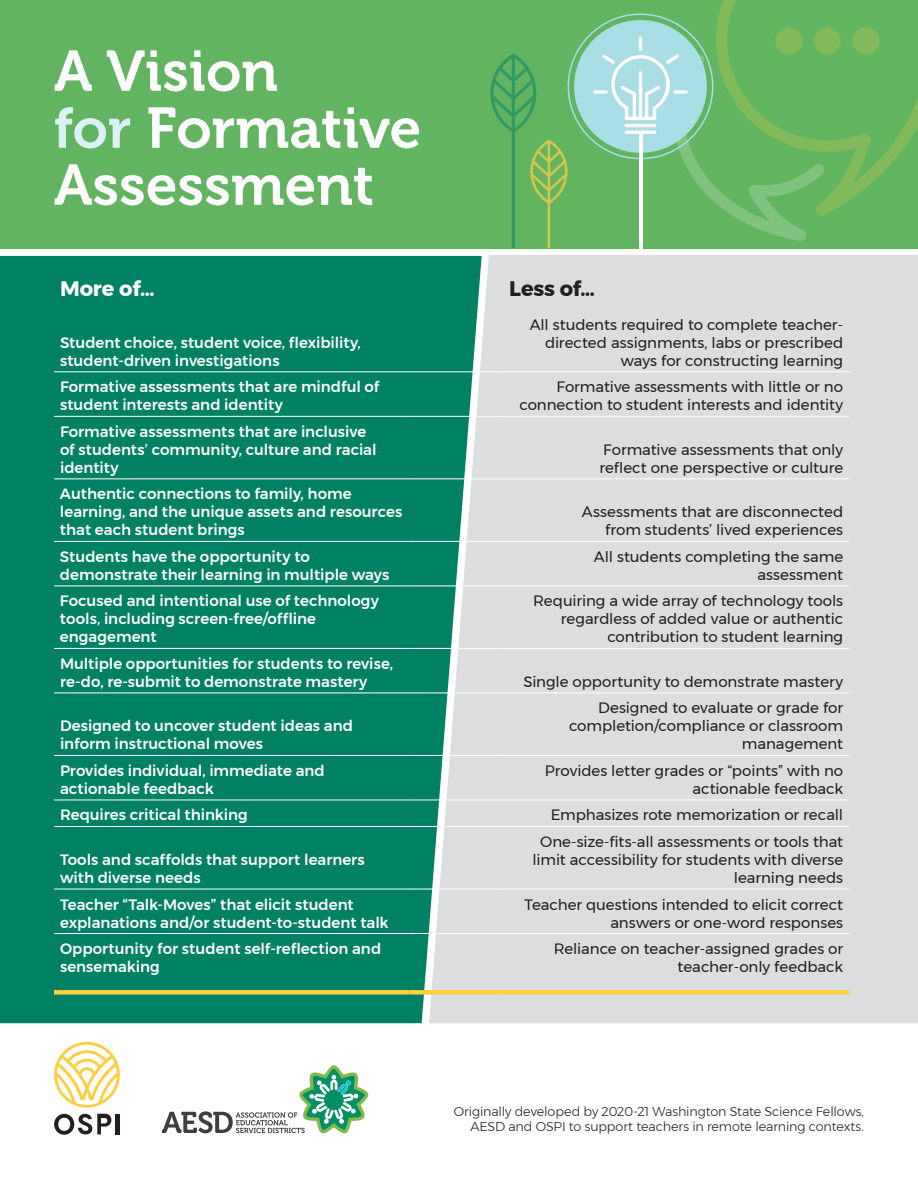
<style>
.page{position:relative;width:918px;height:1188px;background:#fff}
.page>*{position:absolute;margin:0;border:0;box-sizing:border-box;transform-origin:0 0}
.t1{font:57px/57px "Museo 700";color:#fff}
.t2{font:700 21px "Montserrat";letter-spacing:-.005em;color:#fff}
.t3{font:700 21px "Montserrat";letter-spacing:-.005em;color:#231f20}
.t4{font:500 15px/18px "Montserrat";color:#fff}
.t5{font:15px/18px "Montserrat";letter-spacing:-.005em;color:#231f20;text-align:right}
.t6{font:300 12.75px/15.3px "Montserrat";letter-spacing:-.01em;color:#231f20;text-align:right}
.s1{color:#dbf1f4}
</style>
<div class="page">
<div style="left:0;top:0;width:918px;height:248px;background:#63b461"></div>
<svg style="left:719px;top:0;width:199px;height:215px"></svg>
<div style="left:814px;top:27px;width:27px;height:27px;background:#81b95b;border-radius:50%"></div>
<div style="left:852px;top:27px;width:28px;height:27px;background:#81b95b;border-radius:50%"></div>
<div style="left:0;top:256px;width:429px;height:767px;background:#008164"></div>
<svg style="left:54px;top:1042px;width:66px;height:66px"></svg>
<svg style="left:54px;top:1114px;width:57px;height:21px"></svg>
<hr style="left:116px;top:1114px;width:4px;height:20px;background:#231f20">
<svg style="left:162px;top:1065px;width:206px;height:68px"></svg>
<svg style="left:490px;top:13px;width:335px;height:235px"></svg>
<div style="left:429px;top:255px;width:489px;height:768px;background:#dcdddf"></div>
<hr style="left:54px;top:372px;width:354px;height:1px;background:#fff">
<hr style="left:408px;top:372px;width:95px;height:1px;background:#fff">
<hr style="left:503px;top:372px;width:346px;height:1px;background:#fff">
<hr style="left:54px;top:416px;width:354px;height:1px;background:#fff">
<hr style="left:408px;top:416px;width:95px;height:1px;background:#fff">
<hr style="left:503px;top:416px;width:346px;height:1px;background:#fff">
<hr style="left:54px;top:479px;width:354px;height:1px;background:#fff">
<hr style="left:408px;top:479px;width:95px;height:1px;background:#fff">
<hr style="left:503px;top:479px;width:346px;height:1px;background:#fff">
<hr style="left:54px;top:541px;width:354px;height:1px;background:#fff">
<hr style="left:408px;top:541px;width:95px;height:1px;background:#fff">
<hr style="left:503px;top:541px;width:346px;height:1px;background:#fff">
<hr style="left:54px;top:586px;width:354px;height:1px;background:#fff">
<hr style="left:408px;top:586px;width:95px;height:1px;background:#fff">
<hr style="left:503px;top:586px;width:346px;height:1px;background:#fff">
<hr style="left:54px;top:648px;width:354px;height:1px;background:#fff">
<hr style="left:408px;top:648px;width:95px;height:1px;background:#fff">
<hr style="left:503px;top:648px;width:346px;height:1px;background:#fff">
<hr style="left:54px;top:693px;width:354px;height:1px;background:#fff">
<hr style="left:408px;top:693px;width:95px;height:1px;background:#fff">
<hr style="left:503px;top:693px;width:346px;height:1px;background:#fff">
<hr style="left:54px;top:755px;width:354px;height:1px;background:#fff">
<hr style="left:408px;top:755px;width:95px;height:1px;background:#fff">
<hr style="left:503px;top:755px;width:346px;height:1px;background:#fff">
<hr style="left:54px;top:800px;width:354px;height:1px;background:#fff">
<hr style="left:408px;top:800px;width:95px;height:1px;background:#fff">
<hr style="left:503px;top:800px;width:346px;height:1px;background:#fff">
<hr style="left:54px;top:826px;width:354px;height:1px;background:#fff">
<hr style="left:408px;top:826px;width:95px;height:1px;background:#fff">
<hr style="left:503px;top:826px;width:346px;height:1px;background:#fff">
<hr style="left:54px;top:889px;width:354px;height:1px;background:#fff">
<hr style="left:408px;top:889px;width:95px;height:1px;background:#fff">
<hr style="left:503px;top:889px;width:346px;height:1px;background:#fff">
<hr style="left:54px;top:933px;width:354px;height:1px;background:#fff">
<hr style="left:408px;top:933px;width:95px;height:1px;background:#fff">
<hr style="left:503px;top:933px;width:346px;height:1px;background:#fff">
<div style="left:54px;top:990px;width:354px;height:5px;background:#ffcf43"></div>
<div style="left:408px;top:990px;width:95px;height:5px;background:#ffcf43"></div>
<div style="left:503px;top:990px;width:346px;height:5px;background:#ffcf43"></div>
<p class="t1" style="left:54px;top:43px;width:369px">A Vision<br><span class="s1">for</span> Formative<br>Assessment</p>
<p class="t2" style="left:60px;top:271px;width:96px">More of…</p>
<p class="t3" style="left:509px;top:271px;width:87px">Less of…</p>
<p class="t4" style="left:60px;top:333px;width:302px">Student choice, student voice, flexibility, student-driven investigations</p>
<p class="t5" style="left:530px;top:315px;width:315px">All students required to complete teacher&shy;directed assignments, labs or prescribed ways for constructing learning</p>
<p class="t4" style="left:60px;top:378px;width:321px">Formative assessments that are mindful of student interests and identity</p>
<p class="t5" style="left:519px;top:378px;width:325px">Formative assessments with little or no connection to student interests and identity</p>
<p class="t4" style="left:60px;top:422px;width:318px">Formative assessments that are inclusive of students’ community, culture and racial identity</p>
<p class="t5" style="left:599px;top:440px;width:245px;text-align:left">Formative assessments that only reflect one perspective or culture</p>
<p class="t4" style="left:60px;top:485px;width:344px">Authentic connections to family, home learning, and the unique assets and resources that each student brings</p>
<p class="t5" style="left:582px;top:503px;width:263px">Assessments that are disconnected from students’ lived experiences</p>
<p class="t4" style="left:60px;top:548px;width:331px">Students have the opportunity to demonstrate their learning in multiple ways</p>
<p class="t5" style="left:594px;top:547px;width:251px">All students completing the same assessment</p>
<p class="t4" style="left:60px;top:592px;width:320px">Focused and intentional use of technology tools, including screen-free/offline engagement</p>
<p class="t5" style="left:533px;top:592px;width:311px">Requiring a wide array of technology tools regardless of added value or authentic contribution to student learning</p>
<p class="t4" style="left:60px;top:655px;width:335px">Multiple opportunities for students to revise, re-do, re-submit to demonstrate mastery</p>
<p class="t5" style="left:523px;top:672px;width:321px">Single opportunity to demonstrate mastery</p>
<p class="t4" style="left:60px;top:717px;width:294px">Designed to uncover student ideas and inform instructional moves</p>
<p class="t5" style="left:569px;top:699px;width:276px">Designed to evaluate or grade for completion/compliance or classroom management</p>
<p class="t4" style="left:60px;top:762px;width:266px">Provides individual, immediate and actionable feedback</p>
<p class="t5" style="left:545px;top:761px;width:300px">Provides letter grades or “points” with no actionable feedback</p>
<p class="t4" style="left:60px;top:806px;width:189px">Requires critical thinking</p>
<p class="t5" style="left:551px;top:806px;width:294px">Emphasizes rote memorization or recall</p>
<p class="t4" style="left:60px;top:851px;width:306px">Tools and scaffolds that support learners with diverse needs</p>
<p class="t5" style="left:533px;top:833px;width:312px">One-size-fits-all assessments or tools that limit accessibility for students with diverse learning needs</p>
<p class="t4" style="left:60px;top:895px;width:330px">Teacher “Talk-Moves” that elicit student explanations and/or student-to-student talk</p>
<p class="t5" style="left:525px;top:895px;width:320px">Teacher questions intended to elicit correct answers or one-word responses</p>
<p class="t4" style="left:60px;top:940px;width:323px">Opportunity for student self-reflection and sensemaking</p>
<p class="t5" style="left:554px;top:940px;width:291px">Reliance on teacher-assigned grades or teacher-only feedback</p>
<p class="t6" style="left:454px;top:1104px;width:412px">Originally developed by 2020-21 Washington State Science Fellows,<br>AESD and OSPI to support teachers in remote learning contexts.</p>
</div>
